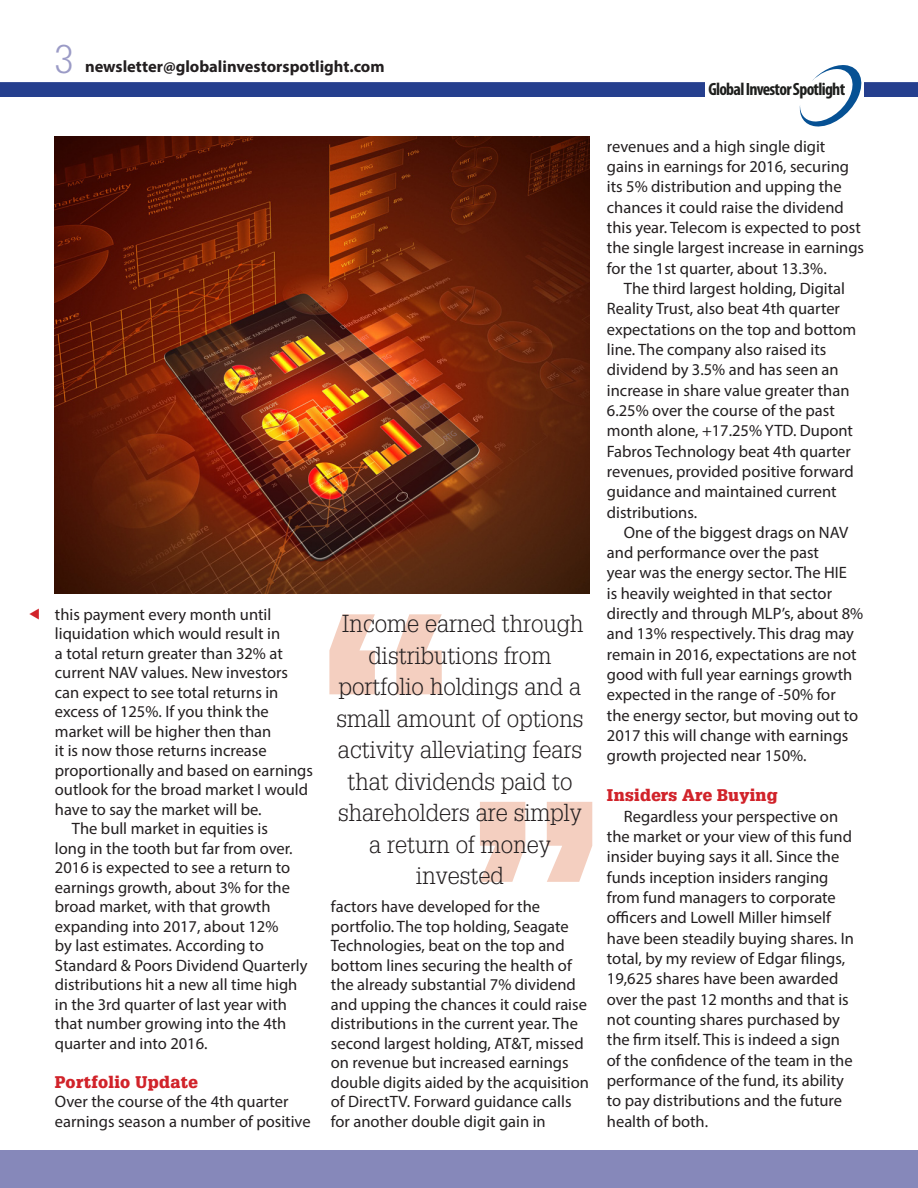
<style>
.page{position:relative;width:918px;height:1188px;background:#fff}
.page>*{position:absolute;margin:0;border:0;box-sizing:border-box;transform-origin:0 0}
.t1{font:900 261.3px "Glypha";color:#f4cfc0}
.t2{font:300 39px "Glypha";color:#9b9bc6}
.GIS_quote{font:300 24px/31.5px "Glypha";color:#231f20}
.t3{font:700 condensed 17.85px "Myriad Pro";letter-spacing:-.04em;color:#1e1f1d}
.gis_body_1{font:16.5px/20.4px "Myriad Pro";color:#231f20}
.t4{font:700 16.5px "Myriad Pro";color:#231f20}
.GIS_x_head{font:900 16.5px "Glypha";letter-spacing:.02em;color:#d1232a}
</style>
<div class="page">
<img style="left:55px;top:136px;width:535px;height:458px">
<div style="left:0;top:0;width:918px;height:97px;background:#253f8e"></div>
<div style="left:0;top:0;width:918px;height:82px;background:#fff"></div>
<div style="left:706px;top:16px;width:158px;height:122px;background:#fff"></div>
<svg style="left:799px;top:65px;width:62px;height:61px"></svg>
<div style="left:0;top:1150px;width:918px;height:38px;background:#8688ba"></div>
<p class="t2" style="left:54px;top:37px;width:21px">3</p>
<p class="t4" style="left:85px;top:55px;width:301px">newsletter@globalinvestorspotlight.com</p>
<p class="t3" style="left:708px;top:78px;width:138px">Global Investor Spotlight</p>
<p class="gis_body_1" style="left:55px;top:604px;width:259px;line-height:19.5px">this payment every month until liquidation which would result in<br>a total return greater than 32% at current NAV values. New investors can expect to see total returns in excess of 125%. If you think the market will be higher then than<br>it is now those returns increase proportionally and based on earnings outlook for the broad market I would have to say the market will be.</p>
<p class="gis_body_1" style="left:55px;top:818px;width:254px;line-height:19.5px;text-indent:17px">The bull market in equities is<br>long in the tooth but far from over.<br>2016 is expected to see a return to earnings growth, about 3% for the broad market, with that growth expanding into 2017, about 12%<br>by last estimates. According to<br>Standard &amp; Poors Dividend Quarterly distributions hit a new all time high in the 3rd quarter of last year with that number growing into the 4th quarter and into 2016.</p>
<p class="GIS_x_head" style="left:55px;top:1072px;width:144px">Portfolio Update</p>
<p class="gis_body_1" style="left:55px;top:1092px;width:257px;line-height:19.5px">Over the course of the 4th quarter earnings season a number of positive</p>
<p class="t1" style="left:313px;top:550px;width:147px">“</p>
<p class="GIS_quote" style="left:342px;top:609px;width:243px">Income earned through</p>
<p class="GIS_quote" style="left:369px;top:640px;width:184px">distributions from</p>
<p class="GIS_quote" style="left:339px;top:672px;width:244px">portfolio holdings and a</p>
<p class="GIS_quote" style="left:337px;top:703px;width:248px">small amount of options activity alleviating fears</p>
<p class="GIS_quote" style="left:338px;top:766px;width:245px;text-align:center">that dividends paid to shareholders are simply a return of money invested</p>
<p class="t1" style="left:609px;top:946px;width:147px;rotate:-180deg">“</p>
<p class="gis_body_1" style="left:331px;top:897px;width:260px;line-height:19.5px">factors have developed for the portfolio. The top holding, Seagate Technologies, beat on the top and bottom lines securing the health of the already substantial 7% dividend and upping the chances it could raise distributions in the current year. The second largest holding, AT&amp;T, missed on revenue but increased earnings double digits aided by the acquisition of DirectTV. Forward guidance calls for another double digit gain in</p>
<p class="gis_body_1" style="left:607px;top:136px;width:259px">revenues and a high single digit gains in earnings for 2016, securing its 5% distribution and upping the chances it could raise the dividend this year. Telecom is expected to post the single largest increase in earnings for the 1st quarter, about 13.3%.</p>
<p class="gis_body_1" style="left:607px;top:278px;width:251px;text-indent:17px">The third largest holding, Digital<br>Reality Trust, also beat 4th quarter expectations on the top and bottom line. The company also raised its dividend by 3.5% and has seen an increase in share value greater than<br>6.25% over the course of the past month alone, +17.25% YTD. Dupont<br>Fabros Technology beat 4th quarter revenues, provided positive forward guidance and maintained current distributions.</p>
<p class="gis_body_1" style="left:607px;top:522px;width:258px;text-indent:17px">One of the biggest drags on NAV and performance over the past<br>year was the energy sector. The HIE<br>is heavily weighted in that sector directly and through MLP’s, about 8% and 13% respectively. This drag may remain in 2016, expectations are not good with full year earnings growth expected in the range of -50% for<br>the energy sector, but moving out to 2017 this will change with earnings growth projected near 150%.</p>
<p class="GIS_x_head" style="left:607px;top:785px;width:172px">Insiders Are Buying</p>
<p class="gis_body_1" style="left:607px;top:806px;width:249px;text-indent:17px">Regardless your perspective on the market or your view of this fund insider buying says it all. Since the funds inception insiders ranging from fund managers to corporate officers and Lowell Miller himself have been steadily buying shares. In total, by my review of Edgar filings, 19,625 shares have been awarded over the past 12 months and that is not counting shares purchased by the firm itself. This is indeed a sign of the confidence of the team in the performance of the fund, its ability to pay distributions and the future health of both.</p>
</div>
